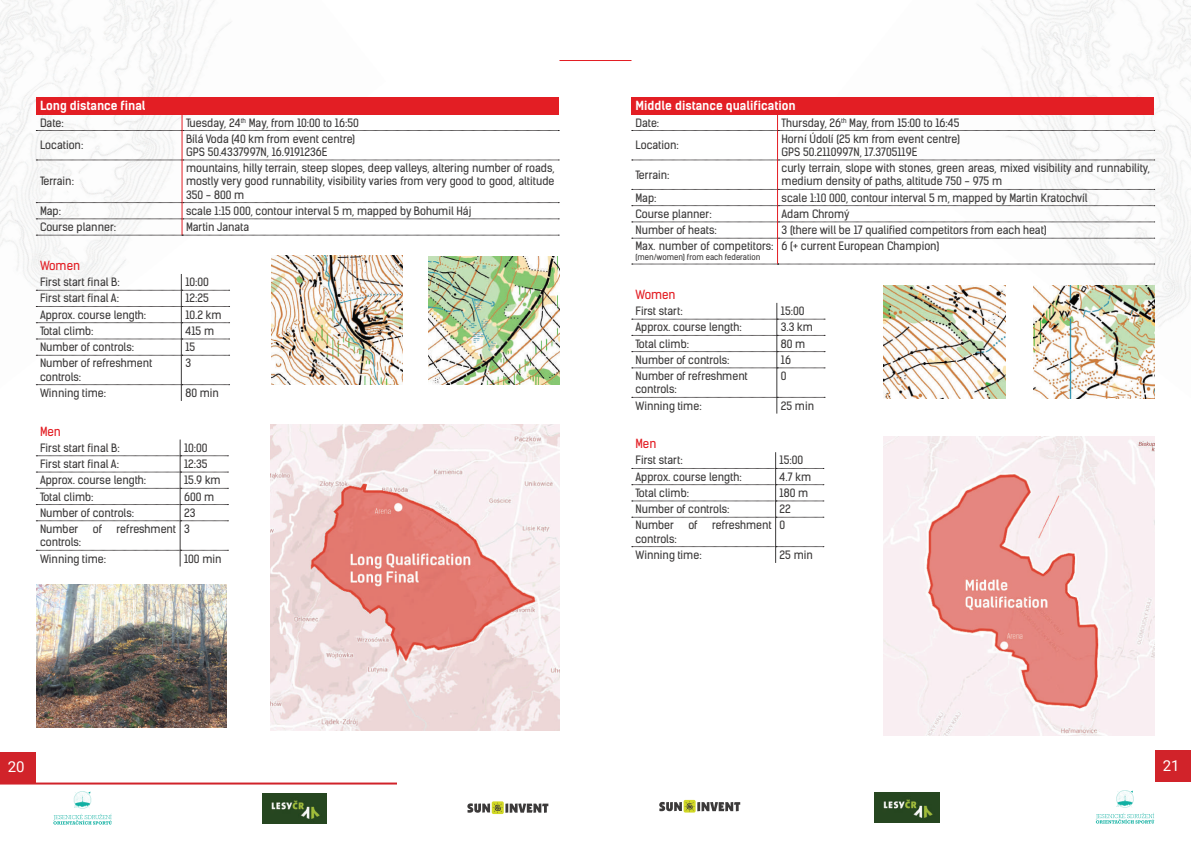
<style>
.page{position:relative;width:1191px;height:842px;background:#fff}
.page>*{position:absolute;margin:0;border:0;box-sizing:border-box;transform-origin:0 0}
.t1{font:15px "Roboto";color:#fff}
.t2{font:700 12px "Kelson Sans";color:#fff}
.t3{font:12px "Kelson Sans";color:#e31e24}
.t4{font:11px/13.2px "Kelson Sans";color:#3c3a3a}
.t5{font:8px "Kelson Sans";color:#3c3a3a}
</style>
<div class="page">
<img style="left:0;top:93px;width:224px;height:181px">
<img style="left:0;top:210px;width:62px;height:175px">
<img style="left:1px;top:0;width:230px;height:93px">
<img style="left:0;top:9px;width:43px;height:172px">
<hr style="left:559px;top:60px;width:72px;height:1px;background:#e31e24">
<img style="left:988px;top:125px;width:203px;height:241px">
<img style="left:1150px;top:237px;width:41px;height:200px">
<img style="left:978px;top:0;width:213px;height:115px">
<img style="left:1169px;top:36px;width:22px;height:172px">
<hr style="left:0;top:782px;width:397px;height:2px;background:#d1232a">
<svg style="left:492px;top:801px;width:12px;height:13px"></svg>
<svg style="left:467px;top:802px;width:81px;height:11px"></svg>
<img style="left:262px;top:793px;width:64px;height:30px">
<svg style="left:53px;top:791px;width:59px;height:33px"></svg>
<img style="left:75px;top:799px;width:14px;height:7px">
<div style="left:683px;top:800px;width:12px;height:12px;background:#d1d825;border-radius:2px"></div>
<svg style="left:659px;top:801px;width:81px;height:10px"></svg>
<img style="left:874px;top:792px;width:65px;height:30px">
<svg style="left:1095px;top:790px;width:59px;height:33px"></svg>
<img style="left:1117px;top:798px;width:14px;height:7px">
<div style="left:0;top:752px;width:36px;height:32px;background:#d1232a"></div>
<div style="left:1155px;top:750px;width:36px;height:32px;background:#d1232a"></div>
<div style="left:36px;top:97px;width:522px;height:17px;background:#e31e24"></div>
<svg style="left:36px;top:160px;width:523px;height:1px"></svg>
<svg style="left:36px;top:114px;width:523px;height:17px"></svg>
<hr style="left:181px;top:130px;width:1px;height:30px;background:#e31e24">
<hr style="left:181px;top:160px;width:1px;height:43px;background:#e31e24">
<svg style="left:36px;top:202px;width:523px;height:34px"></svg>
<svg style="left:36px;top:274px;width:194px;height:82px"></svg>
<hr style="left:181px;top:355px;width:1px;height:30px;background:#3c3a3a">
<svg style="left:36px;top:384px;width:194px;height:17px"></svg>
<svg style="left:36px;top:439px;width:192px;height:127px"></svg>
<div style="left:631px;top:97px;width:523px;height:17px;background:#e31e24"></div>
<svg style="left:632px;top:114px;width:522px;height:17px"></svg>
<hr style="left:777px;top:130px;width:1px;height:30px;background:#e31e24">
<svg style="left:632px;top:160px;width:522px;height:105px"></svg>
<svg style="left:632px;top:303px;width:193px;height:111px"></svg>
<svg style="left:632px;top:452px;width:192px;height:66px"></svg>
<hr style="left:775px;top:517px;width:1px;height:30px;background:#3c3a3a">
<svg style="left:632px;top:546px;width:192px;height:17px"></svg>
<img style="left:271px;top:256px;width:132px;height:128px">
<img style="left:428px;top:256px;width:131px;height:128px">
<img style="left:36px;top:584px;width:191px;height:144px">
<img style="left:883px;top:286px;width:122px;height:112px">
<img style="left:1033px;top:286px;width:122px;height:112px">
<img style="left:270px;top:425px;width:289px;height:305px">
<img style="left:883px;top:437px;width:272px;height:299px">
<p class="t2" style="left:40px;top:98px;width:107px">Long distance final</p>
<p class="t4" style="left:40px;top:116px;width:25px">Date:</p>
<p class="t4" style="left:186px;top:116px;width:174px">Tuesday, 24<sup>th</sup> May, from 10:00 to 16:50</p>
<p class="t4" style="left:40px;top:139px;width:45px">Location:</p>
<p class="t4" style="left:186px;top:132px;width:171px">Bílá Voda (40 km from event centre)<br>GPS 50.4337997N, 16.9191236E</p>
<p class="t4" style="left:40px;top:175px;width:35px">Terrain:</p>
<p class="t4" style="left:186px;top:162px;width:370px;text-align:justify">mountains, hilly terrain, steep slopes, deep valleys, altering number of roads, mostly very good runnability, visibility varies from very good to good, altitude 350 - 800 m</p>
<p class="t4" style="left:40px;top:204px;width:23px">Map:</p>
<p class="t4" style="left:186px;top:204px;width:287px">scale 1:15 000, contour interval 5 m, mapped by Bohumil Háj</p>
<p class="t4" style="left:40px;top:220px;width:78px">Course planner:</p>
<p class="t4" style="left:186px;top:220px;width:65px">Martin Janata</p>
<p class="t3" style="left:40px;top:258px;width:42px">Women</p>
<p class="t4" style="left:40px;top:276px;width:81px">First start final B:</p>
<p class="t4" style="left:185px;top:276px;width:25px">10:00</p>
<p class="t4" style="left:40px;top:292px;width:81px">First start final A:</p>
<p class="t4" style="left:185px;top:292px;width:25px">12:25</p>
<p class="t4" style="left:40px;top:308px;width:108px">Approx. course length:</p>
<p class="t4" style="left:185px;top:308px;width:38px">10.2 km</p>
<p class="t4" style="left:40px;top:324px;width:55px">Total climb:</p>
<p class="t4" style="left:185px;top:324px;width:30px">415 m</p>
<p class="t4" style="left:40px;top:341px;width:96px">Number of controls:</p>
<p class="t4" style="left:185px;top:341px;width:11px">15</p>
<p class="t4" style="left:40px;top:357px;width:114px">Number of refreshment controls:</p>
<p class="t4" style="left:185px;top:357px;width:7px">3</p>
<p class="t4" style="left:40px;top:386px;width:68px">Winning time:</p>
<p class="t4" style="left:185px;top:386px;width:35px">80 min</p>
<p class="t3" style="left:40px;top:424px;width:22px">Men</p>
<p class="t4" style="left:40px;top:441px;width:81px">First start final B:</p>
<p class="t4" style="left:184px;top:441px;width:25px">10:00</p>
<p class="t4" style="left:40px;top:457px;width:81px">First start final A:</p>
<p class="t4" style="left:184px;top:457px;width:25px">12:35</p>
<p class="t4" style="left:40px;top:474px;width:108px">Approx. course length:</p>
<p class="t4" style="left:184px;top:474px;width:38px">15.9 km</p>
<p class="t4" style="left:40px;top:490px;width:55px">Total climb:</p>
<p class="t4" style="left:184px;top:490px;width:32px">600 m</p>
<p class="t4" style="left:40px;top:506px;width:96px">Number of controls:</p>
<p class="t4" style="left:184px;top:506px;width:13px">23</p>
<p class="t4" style="left:40px;top:522px;width:40px">Number</p>
<p class="t4" style="left:93px;top:522px;width:11px">of</p>
<p class="t4" style="left:117px;top:522px;width:61px">refreshment</p>
<p class="t4" style="left:40px;top:536px;width:43px">controls:</p>
<p class="t4" style="left:184px;top:522px;width:7px">3</p>
<p class="t4" style="left:40px;top:552px;width:68px">Winning time:</p>
<p class="t4" style="left:184px;top:552px;width:39px">100 min</p>
<p class="t2" style="left:635px;top:98px;width:162px">Middle distance qualification</p>
<p class="t4" style="left:635px;top:116px;width:25px">Date:</p>
<p class="t4" style="left:781px;top:116px;width:180px">Thursday, 26<sup>th</sup> May, from 15:00 to 16:45</p>
<p class="t4" style="left:635px;top:139px;width:45px">Location:</p>
<p class="t4" style="left:781px;top:132px;width:180px">Horní Údolí (25 km from event centre)<br>GPS 50.2110997N, 17.3705119E</p>
<p class="t4" style="left:635px;top:168px;width:35px">Terrain:</p>
<p class="t4" style="left:781px;top:162px;width:370px">curly terrain, slope with stones, green areas, mixed visibility and runnability, medium density of paths, altitude 750 - 975 m</p>
<p class="t4" style="left:635px;top:191px;width:23px">Map:</p>
<p class="t4" style="left:781px;top:191px;width:307px">scale 1:10 000, contour interval 5 m, mapped by Martin Kratochvíl</p>
<p class="t4" style="left:635px;top:207px;width:78px">Course planner:</p>
<p class="t4" style="left:781px;top:207px;width:69px">Adam Chromý</p>
<p class="t4" style="left:635px;top:224px;width:83px">Number of heats:</p>
<p class="t4" style="left:781px;top:224px;width:267px">3 (there will be 17 qualified competitors from each heat)</p>
<p class="t4" style="left:635px;top:240px;width:139px">Max. number of competitors:</p>
<p class="t5" style="left:635px;top:252px;width:126px">(men/women) from each federation</p>
<p class="t4" style="left:781px;top:240px;width:159px">6 (+ current European Champion)</p>
<p class="t3" style="left:635px;top:287px;width:42px">Women</p>
<p class="t4" style="left:635px;top:304px;width:49px">First start:</p>
<p class="t4" style="left:781px;top:304px;width:25px">15:00</p>
<p class="t4" style="left:635px;top:321px;width:108px">Approx. course length:</p>
<p class="t4" style="left:781px;top:321px;width:34px">3.3 km</p>
<p class="t4" style="left:635px;top:337px;width:55px">Total climb:</p>
<p class="t4" style="left:781px;top:337px;width:26px">80 m</p>
<p class="t4" style="left:635px;top:353px;width:96px">Number of controls:</p>
<p class="t4" style="left:781px;top:353px;width:12px">16</p>
<p class="t4" style="left:635px;top:369px;width:114px">Number of refreshment controls:</p>
<p class="t4" style="left:781px;top:369px;width:7px">0</p>
<p class="t4" style="left:635px;top:399px;width:68px">Winning time:</p>
<p class="t4" style="left:781px;top:399px;width:35px">25 min</p>
<p class="t3" style="left:635px;top:436px;width:22px">Men</p>
<p class="t4" style="left:635px;top:454px;width:49px">First start:</p>
<p class="t4" style="left:779px;top:454px;width:25px">15:00</p>
<p class="t4" style="left:635px;top:470px;width:108px">Approx. course length:</p>
<p class="t4" style="left:779px;top:470px;width:33px">4.7 km</p>
<p class="t4" style="left:635px;top:486px;width:55px">Total climb:</p>
<p class="t4" style="left:779px;top:486px;width:30px">180 m</p>
<p class="t4" style="left:635px;top:503px;width:96px">Number of controls:</p>
<p class="t4" style="left:779px;top:503px;width:13px">22</p>
<p class="t4" style="left:635px;top:519px;width:40px">Number</p>
<p class="t4" style="left:688px;top:519px;width:11px">of</p>
<p class="t4" style="left:712px;top:519px;width:61px">refreshment</p>
<p class="t4" style="left:635px;top:532px;width:43px">controls:</p>
<p class="t4" style="left:779px;top:519px;width:7px">0</p>
<p class="t4" style="left:635px;top:548px;width:68px">Winning time:</p>
<p class="t4" style="left:779px;top:548px;width:35px">25 min</p>
<h1 class="t1" style="left:8px;top:756px;width:18px">20</h1>
<h1 class="t1" style="left:1162px;top:755px;width:18px">21</h1>
</div>
